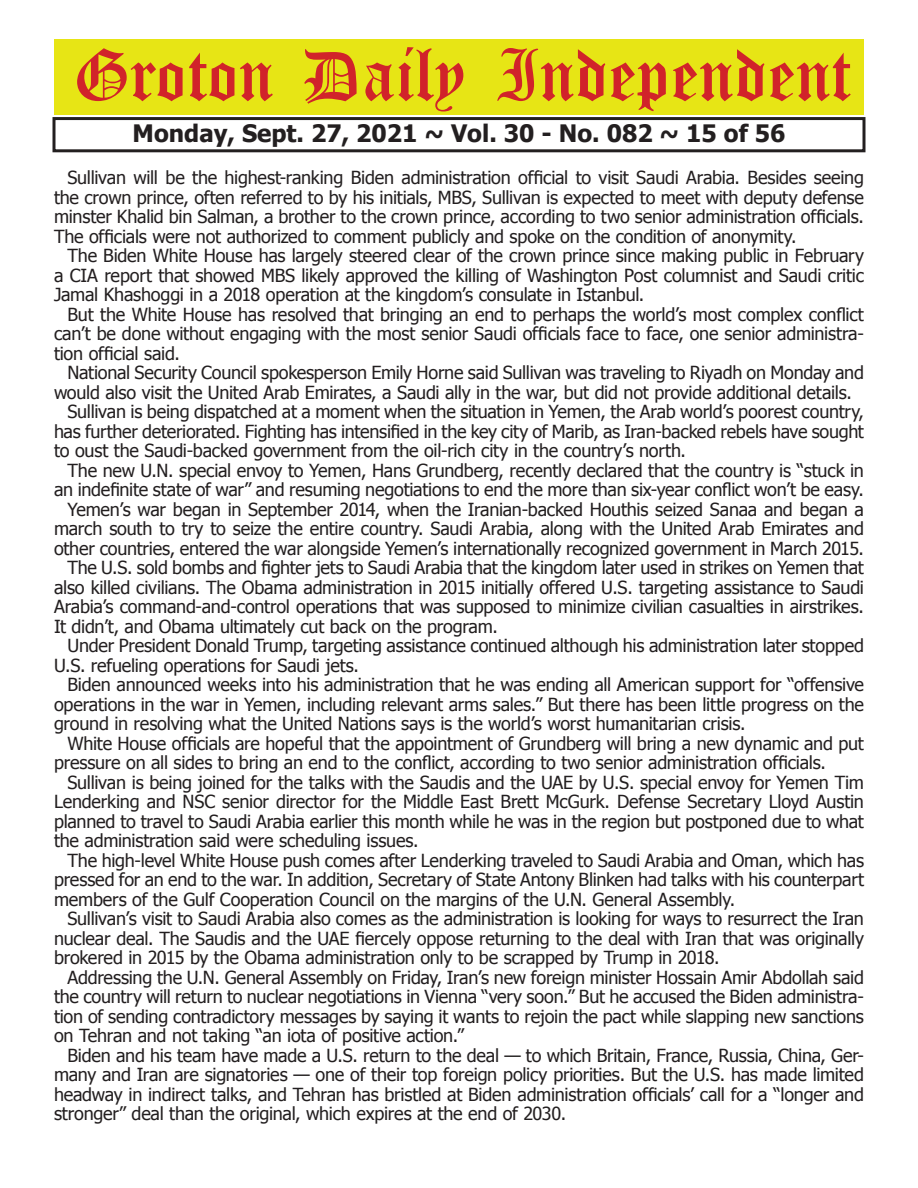
<style>
.page{position:relative;width:918px;height:1188px;background:#fff}
.page>*{position:absolute;margin:0;border:0;box-sizing:border-box;transform-origin:0 0}
.t1{font:54px "Old English Five";color:#d1232a}
.t2{font:700 24px "Tahoma";color:#231f20}
.t3{font:18px/19.5px "Tahoma";letter-spacing:-.015em;color:#231f20;text-align:justify}
</style>
<div class="page">
<div style="left:52px;top:117px;width:814px;height:35px;border:3px solid #231f20"></div>
<div style="left:54px;top:40px;width:810px;height:75px;background:#e7e515"></div>
<h1 class="t1" style="left:73px;top:50px;width:779px">Groton Daily Independent</h1>
<h2 class="t2" style="left:133px;top:116px;width:654px">Monday, Sept. 27, 2021 ~ Vol. 30 - No. 082 ~ 15 of 56</h2>
<p class="t3" style="left:54px;top:167px;width:812px;text-indent:14px">Sullivan will be the highest-ranking Biden administration official to visit Saudi Arabia. Besides seeing the crown prince, often referred to by his initials, MBS, Sullivan is expected to meet with deputy defense minster Khalid bin Salman, a brother to the crown prince, according to two senior administration officials.<br>The officials were not authorized to comment publicly and spoke on the condition of anonymity.</p>
<p class="t3" style="left:54px;top:245px;width:812px;text-indent:14px">The Biden White House has largely steered clear of the crown prince since making public in February a CIA report that showed MBS likely approved the killing of Washington Post columnist and Saudi critic Jamal Khashoggi in a 2018 operation at the kingdom’s consulate in Istanbul.</p>
<p class="t3" style="left:54px;top:304px;width:812px;text-indent:14px">But the White House has resolved that bringing an end to perhaps the world’s most complex conflict can’t be done without engaging with the most senior Saudi officials face to face, one senior administra&shy;tion official said.</p>
<p class="t3" style="left:68px;top:362px;width:798px">National Security Council spokesperson Emily Horne said Sullivan was traveling to Riyadh on Monday and</p>
<p class="t3" style="left:54px;top:382px;width:799px">would also visit the United Arab Emirates, a Saudi ally in the war, but did not provide additional details.</p>
<p class="t3" style="left:68px;top:401px;width:798px">Sullivan is being dispatched at a moment when the situation in Yemen, the Arab world’s poorest country,</p>
<p class="t3" style="left:54px;top:421px;width:811px">has further deteriorated. Fighting has intensified in the key city of Marib, as Iran-backed rebels have sought</p>
<p class="t3" style="left:54px;top:440px;width:634px">to oust the Saudi-backed government from the oil-rich city in the country’s north.</p>
<p class="t3" style="left:68px;top:460px;width:798px">The new U.N. special envoy to Yemen, Hans Grundberg, recently declared that the country is “stuck in</p>
<p class="t3" style="left:54px;top:479px;width:811px">an indefinite state of war” and resuming negotiations to end the more than six-year conflict won’t be easy.</p>
<p class="t3" style="left:68px;top:499px;width:798px">Yemen’s war began in September 2014, when the Iranian-backed Houthis seized Sanaa and began a</p>
<p class="t3" style="left:54px;top:518px;width:812px">march south to try to seize the entire country. Saudi Arabia, along with the United Arab Emirates and</p>
<p class="t3" style="left:54px;top:538px;width:811px">other countries, entered the war alongside Yemen’s internationally recognized government in March 2015.</p>
<p class="t3" style="left:68px;top:557px;width:798px">The U.S. sold bombs and fighter jets to Saudi Arabia that the kingdom later used in strikes on Yemen that</p>
<p class="t3" style="left:54px;top:577px;width:812px">also killed civilians. The Obama administration in 2015 initially offered U.S. targeting assistance to Saudi</p>
<p class="t3" style="left:54px;top:596px;width:811px">Arabia’s command-and-control operations that was supposed to minimize civilian casualties in airstrikes.</p>
<p class="t3" style="left:54px;top:616px;width:445px">It didn’t, and Obama ultimately cut back on the program.</p>
<p class="t3" style="left:68px;top:635px;width:798px">Under President Donald Trump, targeting assistance continued although his administration later stopped</p>
<p class="t3" style="left:54px;top:655px;width:307px">U.S. refueling operations for Saudi jets.</p>
<p class="t3" style="left:68px;top:674px;width:798px">Biden announced weeks into his administration that he was ending all American support for “offensive</p>
<p class="t3" style="left:54px;top:694px;width:811px">operations in the war in Yemen, including relevant arms sales.” But there has been little progress on the</p>
<p class="t3" style="left:54px;top:713px;width:693px">ground in resolving what the United Nations says is the world’s worst humanitarian crisis.</p>
<p class="t3" style="left:68px;top:733px;width:798px">White House officials are hopeful that the appointment of Grundberg will bring a new dynamic and put</p>
<p class="t3" style="left:54px;top:752px;width:773px">pressure on all sides to bring an end to the conflict, according to two senior administration officials.</p>
<p class="t3" style="left:68px;top:772px;width:798px">Sullivan is being joined for the talks with the Saudis and the UAE by U.S. special envoy for Yemen Tim</p>
<p class="t3" style="left:54px;top:791px;width:811px">Lenderking and NSC senior director for the Middle East Brett McGurk. Defense Secretary Lloyd Austin</p>
<p class="t3" style="left:54px;top:811px;width:811px">planned to travel to Saudi Arabia earlier this month while he was in the region but postponed due to what</p>
<p class="t3" style="left:54px;top:830px;width:366px">the administration said were scheduling issues.</p>
<p class="t3" style="left:68px;top:850px;width:798px">The high-level White House push comes after Lenderking traveled to Saudi Arabia and Oman, which has</p>
<p class="t3" style="left:54px;top:869px;width:812px">pressed for an end to the war. In addition, Secretary of State Antony Blinken had talks with his counterpart</p>
<p class="t3" style="left:54px;top:889px;width:683px">members of the Gulf Cooperation Council on the margins of the U.N. General Assembly.</p>
<p class="t3" style="left:68px;top:908px;width:798px">Sullivan’s visit to Saudi Arabia also comes as the administration is looking for ways to resurrect the Iran</p>
<p class="t3" style="left:54px;top:928px;width:811px">nuclear deal. The Saudis and the UAE fiercely oppose returning to the deal with Iran that was originally</p>
<p class="t3" style="left:54px;top:947px;width:667px">brokered in 2015 by the Obama administration only to be scrapped by Trump in 2018.</p>
<p class="t3" style="left:68px;top:967px;width:798px">Addressing the U.N. General Assembly on Friday, Iran’s new foreign minister Hossain Amir Abdollah said</p>
<p class="t3" style="left:54px;top:986px;width:812px">the country will return to nuclear negotiations in Vienna “very soon.” But he accused the Biden administra-</p>
<p class="t3" style="left:54px;top:1006px;width:811px">tion of sending contradictory messages by saying it wants to rejoin the pact while slapping new sanctions</p>
<p class="t3" style="left:54px;top:1025px;width:412px">on Tehran and not taking “an iota of positive action.”</p>
<p class="t3" style="left:68px;top:1045px;width:798px">Biden and his team have made a U.S. return to the deal — to which Britain, France, Russia, China, Ger-</p>
<p class="t3" style="left:54px;top:1064px;width:811px">many and Iran are signatories — one of their top foreign policy priorities. But the U.S. has made limited</p>
<p class="t3" style="left:54px;top:1084px;width:812px">headway in indirect talks, and Tehran has bristled at Biden administration officials’ call for a “longer and</p>
<p class="t3" style="left:54px;top:1103px;width:514px">stronger” deal than the original, which expires at the end of 2030.</p>
</div>
